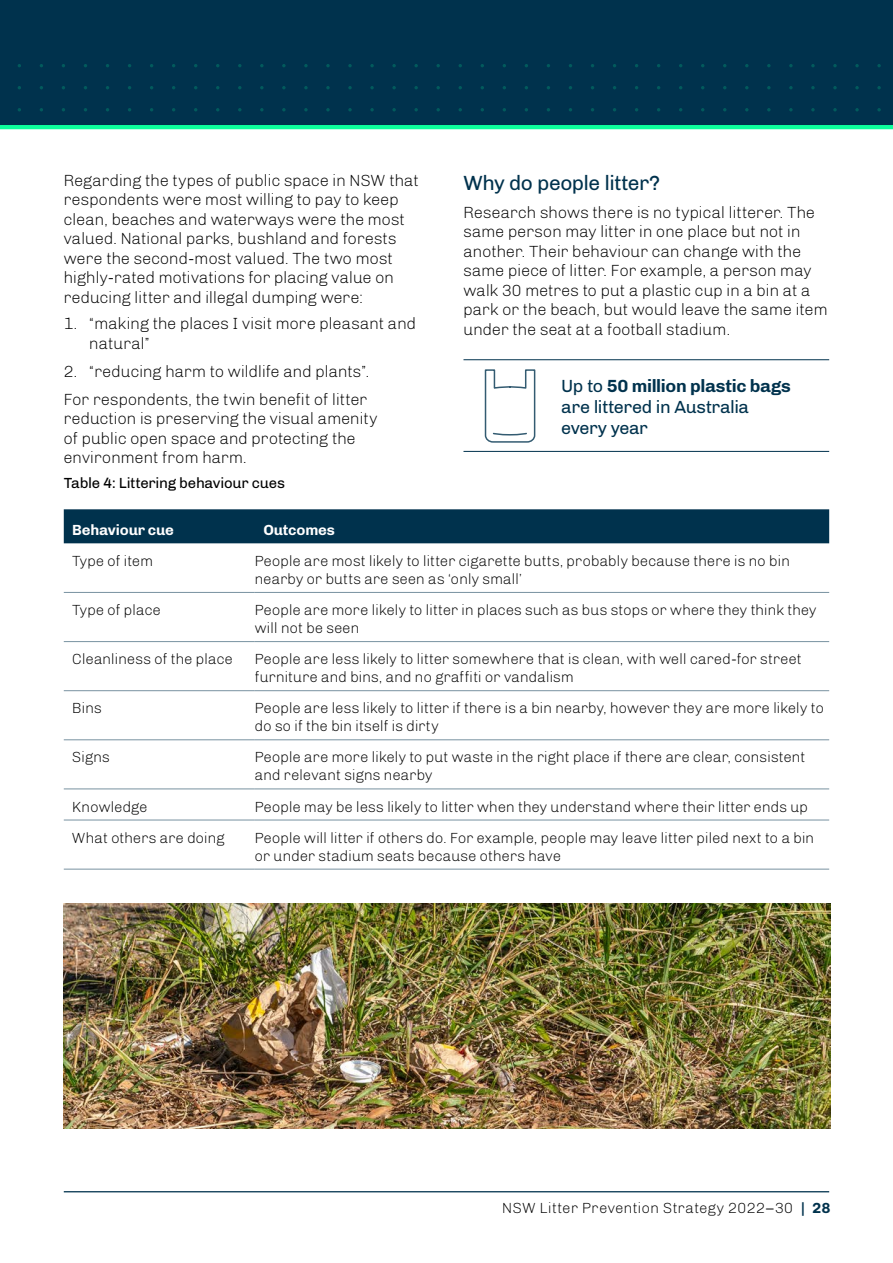
<style>
.page{position:relative;width:893px;height:1263px;background:#fff}
.page>*{position:absolute;margin:0;border:0;box-sizing:border-box;transform-origin:0 0}
.H3_Blue_Reg_13_pt{font:21px "Chivo";letter-spacing:-.025em;color:#00324d}
.Pullout_no_lines{font:18px/21px "Chivo";letter-spacing:-.025em;color:#00324d}
.Body_L__Black__11_13{font:300 16.5px/19.5px "Chivo";letter-spacing:-.02em;color:#000}
.Bullets_numbered{font:300 16.5px/19.8px "Chivo";letter-spacing:-.015em;color:#000}
.Table_body_left{font:300 15px/18px "Chivo";letter-spacing:-.01em;color:#000}
.Figure_caption_span{font:15px "Chivo";letter-spacing:-.015em;color:#000}
.Table_header{font:700 15px "Chivo";letter-spacing:-.01em;color:#fff}
.s1{font-weight:700}
.s2{font-weight:700;color:#00324d}
</style>
<div class="page">
<div style="left:0;top:0;width:893px;height:126px;background:#00324d"></div>
<hr style="left:0;top:125px;width:893px;height:4px;background:#0dff9c">
<svg style="left:17px;top:64px;width:864px;height:48px"></svg>
<hr style="left:64px;top:1191px;width:765px;height:1px;background:#00324d">
<hr style="left:463px;top:359px;width:366px;height:1px;background:#00324d">
<hr style="left:463px;top:451px;width:366px;height:1px;background:#00324d">
<div style="left:64px;top:509px;width:765px;height:34px;background:#00324d"></div>
<hr style="left:64px;top:592px;width:191px;height:1px;background:#8098a6">
<hr style="left:255px;top:592px;width:574px;height:1px;background:#8098a6">
<hr style="left:64px;top:641px;width:191px;height:1px;background:#8098a6">
<hr style="left:255px;top:641px;width:574px;height:1px;background:#8098a6">
<hr style="left:64px;top:690px;width:191px;height:1px;background:#8098a6">
<hr style="left:255px;top:690px;width:574px;height:1px;background:#8098a6">
<hr style="left:64px;top:739px;width:191px;height:1px;background:#8098a6">
<hr style="left:255px;top:739px;width:574px;height:1px;background:#8098a6">
<hr style="left:64px;top:788px;width:191px;height:1px;background:#8098a6">
<hr style="left:255px;top:788px;width:574px;height:1px;background:#8098a6">
<hr style="left:64px;top:819px;width:191px;height:1px;background:#8098a6">
<hr style="left:255px;top:819px;width:574px;height:1px;background:#8098a6">
<hr style="left:64px;top:868px;width:191px;height:2px;background:#8098a6">
<hr style="left:255px;top:868px;width:574px;height:2px;background:#8098a6">
<img style="left:64px;top:903px;width:766px;height:226px">
<svg style="left:484px;top:369px;width:52px;height:74px"></svg>
<p class="Body_L__Black__11_13" style="left:64px;top:170px;width:357px">Regarding the types of public space in NSW that respondents were most willing to pay to keep clean, beaches and waterways were the most valued. National parks, bushland and forests were the second-most valued. The two most highly-rated motivations for placing value on reducing litter and illegal dumping were:</p>
<p class="Bullets_numbered" style="left:89px;top:313px;width:329px;text-indent:-26px">1. “making the places I visit more pleasant and natural”</p>
<p class="Bullets_numbered" style="left:64px;top:361px;width:308px">2. “reducing harm to wildlife and plants”.</p>
<p class="Body_L__Black__11_13" style="left:64px;top:390px;width:316px">For respondents, the twin benefit of litter reduction is preserving the visual amenity of public open space and protecting the environment from harm.</p>
<h2 class="H3_Blue_Reg_13_pt" style="left:463px;top:170px;width:198px">Why do people litter?</h2>
<p class="Body_L__Black__11_13" style="left:463px;top:203px;width:366px">Research shows there is no typical litterer. The same person may litter in one place but not in another. Their behaviour can change with the same piece of litter. For example, a person may walk 30 metres to put a plastic cup in a bin at a park or the beach, but would leave the same item under the seat at a football stadium.</p>
<p class="Pullout_no_lines" style="left:561px;top:375px;width:231px">Up to <span class="s1">50 million plastic bags </span>are littered in Australia every year</p>
<p class="Figure_caption_span" style="left:64px;top:474px;width:223px">Table 4: Littering behaviour cues</p>
<p class="Table_header" style="left:72px;top:521px;width:103px">Behaviour cue</p>
<p class="Table_header" style="left:263px;top:521px;width:73px">Outcomes</p>
<p class="Table_body_left" style="left:72px;top:552px;width:83px">Type of item</p>
<p class="Table_body_left" style="left:255px;top:552px;width:537px">People are most likely to litter cigarette butts, probably because there is no bin nearby or butts are seen as ‘only small’</p>
<p class="Table_body_left" style="left:72px;top:601px;width:90px">Type of place</p>
<p class="Table_body_left" style="left:255px;top:601px;width:564px">People are more likely to litter in places such as bus stops or where they think they will not be seen</p>
<p class="Table_body_left" style="left:72px;top:650px;width:162px">Cleanliness of the place</p>
<p class="Table_body_left" style="left:255px;top:650px;width:548px">People are less likely to litter somewhere that is clean, with well cared-for street furniture and bins, and no graffiti or vandalism</p>
<p class="Table_body_left" style="left:72px;top:699px;width:31px">Bins</p>
<p class="Table_body_left" style="left:255px;top:699px;width:571px">People are less likely to litter if there is a bin nearby, however they are more likely to do so if the bin itself is dirty</p>
<p class="Table_body_left" style="left:72px;top:748px;width:39px">Signs</p>
<p class="Table_body_left" style="left:255px;top:748px;width:552px">People are more likely to put waste in the right place if there are clear, consistent and relevant signs nearby</p>
<p class="Table_body_left" style="left:72px;top:797px;width:77px">Knowledge</p>
<p class="Table_body_left" style="left:255px;top:797px;width:555px">People may be less likely to litter when they understand where their litter ends up</p>
<p class="Table_body_left" style="left:72px;top:828px;width:154px">What others are doing</p>
<p class="Table_body_left" style="left:255px;top:828px;width:561px">People will litter if others do. For example, people may leave litter piled next to a bin or under stadium seats because others have</p>
<p class="Table_body_left" style="left:502px;top:1199px;width:330px">NSW Litter Prevention Strategy 2022–30 <span class="s2">| 28</span></p>
</div>
